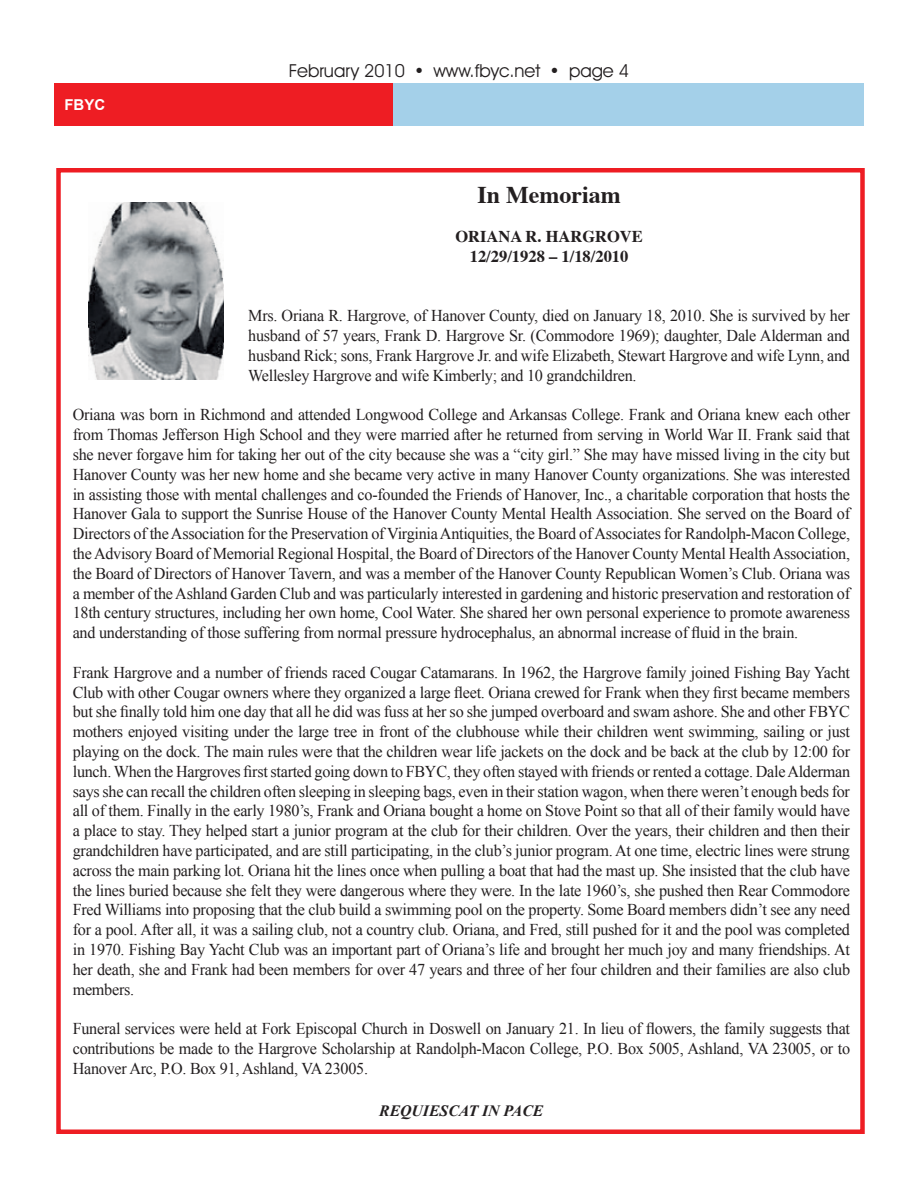
<style>
.page{position:relative;width:918px;height:1188px;background:#fff}
.page>*{position:absolute;margin:0;border:0;box-sizing:border-box;transform-origin:0 0}
.t1{font:700 24px "Times";color:#231f20}
.t2{font:18px "Avant Garde IT Cby BT";color:#231f20}
.t3{font:16.5px/19.8px "Times New Roman";letter-spacing:-.015em;color:#231f20;text-align:justify}
.t4{font:700 16.5px/19.5px "Times";color:#231f20;text-align:center}
.t5{font:italic 700 15.75px "Times New Roman";color:#231f20}
.t6{font:700 15px "Arial";color:#fff}
</style>
<div class="page">
<div style="left:54px;top:84px;width:339px;height:42px;background:#ee1d23"></div>
<div style="left:393px;top:84px;width:471px;height:42px;background:#a4d0e9"></div>
<div style="left:56px;top:168px;width:809px;height:966px;border:4px solid #ee1d23"></div>
<img style="left:88px;top:202px;width:135px;height:177px">
<p class="t6" style="left:64px;top:96px;width:42px">FBYC</p>
<p class="t2" style="left:289px;top:64px;width:117px">February 2010</p>
<p class="t2" style="left:433px;top:64px;width:108px">www.fbyc.net</p>
<p class="t2" style="left:569px;top:64px;width:62px">page 4</p>
<h1 class="t1" style="left:477px;top:185px;width:145px">In Memoriam</h1>
<p class="t4" style="left:455px;top:228px;width:189px">ORIANA R. HARGROVE<br>12/29/1928 – 1/18/2010</p>
<p class="t3" style="left:248px;top:306px;width:603px">Mrs. Oriana R. Hargrove, of Hanover County, died on January 18, 2010. She is survived by her husband of 57 years, Frank D. Hargrove Sr. (Commodore 1969); daughter, Dale Alderman and husband Rick; sons, Frank Hargrove Jr. and wife Elizabeth, Stewart Hargrove and wife Lynn, and Wellesley Hargrove and wife Kimberly; and 10 grandchildren.</p>
<p class="t3" style="left:73px;top:405px;width:779px">Oriana was born in Richmond and attended Longwood College and Arkansas College. Frank and Oriana knew each other from Thomas Jefferson High School and they were married after he returned from serving in World War II. Frank said that she never forgave him for taking her out of the city because she was a “city girl.” She may have missed living in the city but Hanover County was her new home and she became very active in many Hanover County organizations. She was interested in assisting those with mental challenges and co-founded the Friends of Hanover, Inc., a charitable corporation that hosts the Hanover Gala to support the Sunrise House of the Hanover County Mental Health Association. She served on the Board of Directors of the Association for the Preservation of Virginia Antiquities, the Board of Associates for Randolph-Macon College, the Advisory Board of Memorial Regional Hospital, the Board of Directors of the Hanover County Mental Health Association, the Board of Directors of Hanover Tavern, and was a member of the Hanover County Republican Women’s Club. Oriana was a member of the Ashland Garden Club and was particularly interested in gardening and historic preservation and restoration of 18th century structures, including her own home, Cool Water. She shared her own personal experience to promote awareness and understanding of those suffering from normal pressure hydrocephalus, an abnormal increase of fluid in the brain.</p>
<p class="t3" style="left:73px;top:662px;width:779px">Frank Hargrove and a number of friends raced Cougar Catamarans. In 1962, the Hargrove family joined Fishing Bay Yacht Club with other Cougar owners where they organized a large fleet. Oriana crewed for Frank when they first became members but she finally told him one day that all he did was fuss at her so she jumped overboard and swam ashore. She and other FBYC mothers enjoyed visiting under the large tree in front of the clubhouse while their children went swimming, sailing or just playing on the dock. The main rules were that the children wear life jackets on the dock and be back at the club by 12:00 for lunch. When the Hargroves first started going down to FBYC, they often stayed with friends or rented a cottage. Dale Alderman says she can recall the children often sleeping in sleeping bags, even in their station wagon, when there weren’t enough beds for all of them. Finally in the early 1980’s, Frank and Oriana bought a home on Stove Point so that all of their family would have a place to stay. They helped start a junior program at the club for their children. Over the years, their children and then their grandchildren have participated, and are still participating, in the club’s junior program. At one time, electric lines were strung across the main parking lot. Oriana hit the lines once when pulling a boat that had the mast up. She insisted that the club have the lines buried because she felt they were dangerous where they were. In the late 1960’s, she pushed then Rear Commodore Fred Williams into proposing that the club build a swimming pool on the property. Some Board members didn’t see any need for a pool. After all, it was a sailing club, not a country club. Oriana, and Fred, still pushed for it and the pool was completed in 1970. Fishing Bay Yacht Club was an important part of Oriana’s life and brought her much joy and many friendships. At her death, she and Frank had been members for over 47 years and three of her four children and their families are also club members.</p>
<p class="t3" style="left:73px;top:1019px;width:779px">Funeral services were held at Fork Episcopal Church in Doswell on January 21. In lieu of flowers, the family suggests that contributions be made to the Hargrove Scholarship at Randolph-Macon College, P.O. Box 5005, Ashland, VA 23005, or to Hanover Arc, P.O. Box 91, Ashland, VA 23005.</p>
<p class="t5" style="left:379px;top:1102px;width:166px">REQUIESCAT IN PACE</p>
</div>
